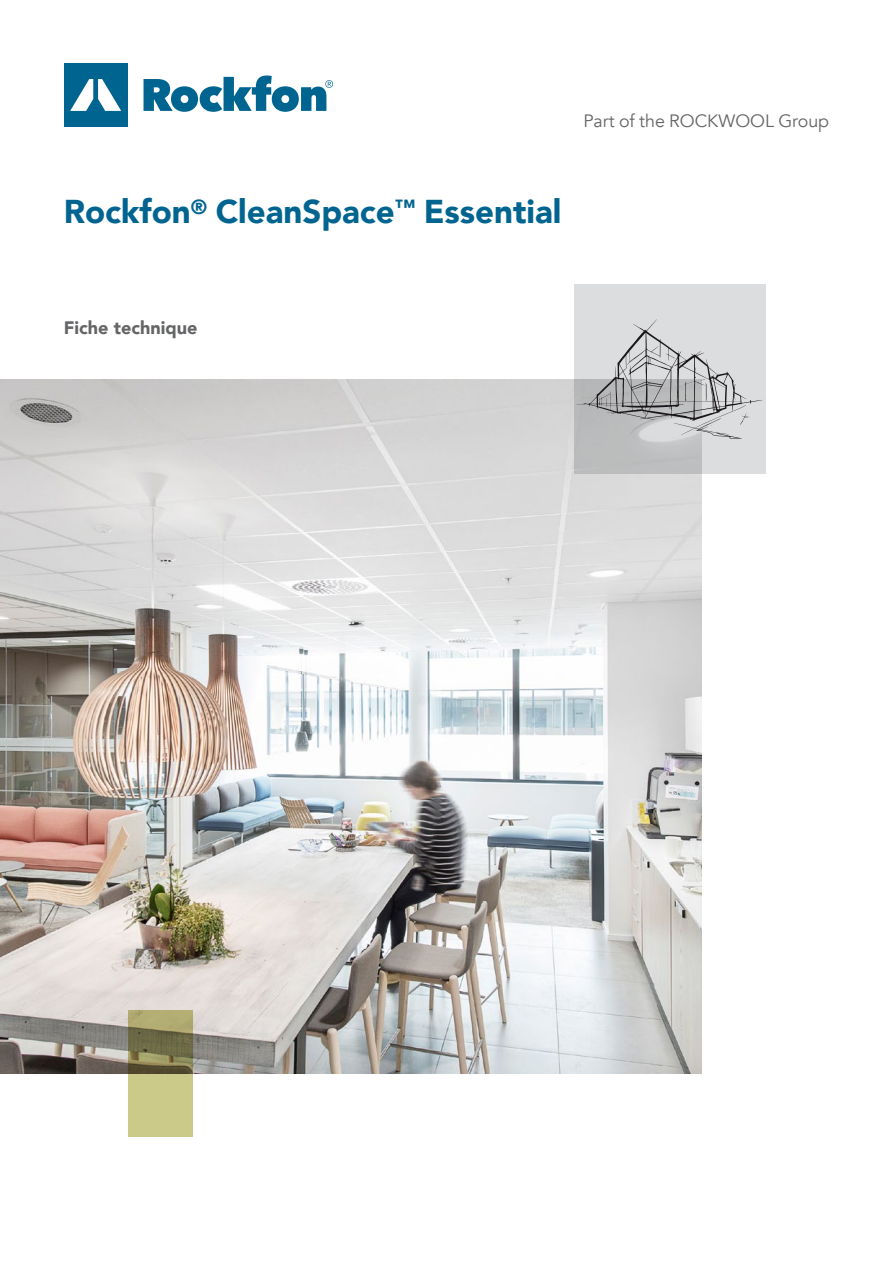
<style>
.page{position:relative;width:893px;height:1263px;background:#fff}
.page>*{position:absolute;margin:0;border:0;box-sizing:border-box;transform-origin:0 0}
.t1{font:900 33px "Avenir";color:#006490}
.t2{font:900 18px "Avenir";color:#646567}
.t3{font:17.85px "Avenir";color:#646567}
</style>
<div class="page">
<img style="left:0;top:379px;width:702px;height:694px">
<svg style="left:144px;top:75px;width:189px;height:37px"></svg>
<div style="left:64px;top:63px;width:64px;height:64px;background:#006490"></div>
<svg style="left:70px;top:79px;width:51px;height:32px"></svg>
<svg style="left:574px;top:285px;width:191px;height:189px;background:#d1d2d3"></svg>
<svg style="left:576px;top:319px;width:187px;height:120px;background:#c3c4c5"></svg>
<svg style="left:128px;top:1010px;width:65px;height:126px;background:#a7a46d"></svg>
<p class="t3" style="left:583px;top:110px;width:247px">Part of the ROCKWOOL Group</p>
<p class="t1" style="left:64px;top:183px;width:499px">Rockfon<sup>®</sup> CleanSpace<sup>™</sup> Essential</p>
<p class="t2" style="left:64px;top:312px;width:135px">Fiche technique</p>
</div>
